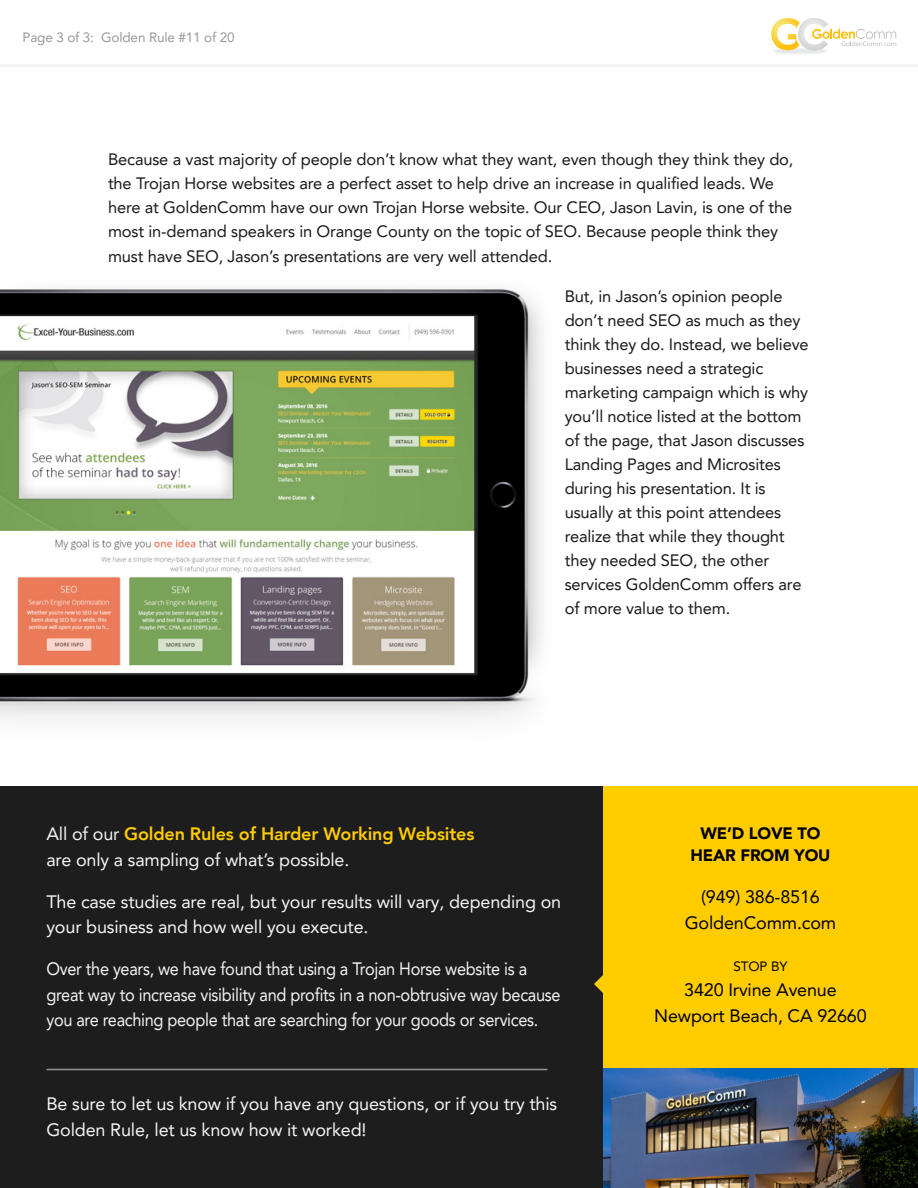
<style>
.page{position:relative;width:918px;height:1188px;background:#fff}
.page>*{position:absolute;margin:0;border:0;box-sizing:border-box;transform-origin:0 0}
.t1{font:18px/25.5px "Avenir LT";letter-spacing:-.01em;color:#f4f4f4}
.t2{font:18px/25.5px "Avenir LT";letter-spacing:-.01em;color:#f4f4f4;scale:.91 1}
.t3{font:18px/25.5px "Avenir LT";letter-spacing:-.01em;color:#000;text-align:center}
.t4{font:16.5px/24px "Avenir LT";letter-spacing:-.01em;color:#1a1a1a}
.t5{font:900 16.5px/22.5px "Avenir LT";letter-spacing:-.01em;color:#000;text-align:center}
.t6{font:13.5px "Avenir LT";letter-spacing:-.01em;color:#999}
.t7{font:13.5px "Avenir LT";letter-spacing:-.01em;color:#000}
.s1{font-weight:800;color:#fc0}
</style>
<div class="page">
<img style="left:773px;top:50px;width:54px;height:4px">
<svg style="left:771px;top:18px;width:125px;height:32px"></svg>
<hr style="left:0;top:64px;width:918px;height:4px;background:#f4f4f4">
<div style="left:0;top:786px;width:918px;height:402px;background:#1d1d1d"></div>
<div style="left:603px;top:786px;width:315px;height:402px;background:#fc0"></div>
<svg style="left:594px;top:975px;width:9px;height:18px"></svg>
<img style="left:603px;top:1068px;width:315px;height:120px">
<hr style="left:46px;top:1069px;width:502px;height:1px;background:#939598">
<img style="left:0;top:287px;width:542px;height:433px">
<p class="t6" style="left:22px;top:29px;width:214px">Page 3 of 3: Golden Rule #11 of 20</p>
<p class="t4" style="left:108px;top:148px;width:687px">Because a vast majority of people don’t know what they want, even though they think they do, the Trojan Horse websites are a perfect asset to help drive an increase in qualified leads. We here at GoldenComm have our own Trojan Horse website. Our CEO, Jason Lavin, is one of the most in-demand speakers in Orange County on the topic of SEO. Because people think they must have SEO, Jason’s presentations are very well attended.</p>
<p class="t4" style="left:565px;top:284px;width:246px">But, in Jason’s opinion people don’t need SEO as much as they think they do. Instead, we believe businesses need a strategic marketing campaign which is why you’ll notice listed at the bottom of the page, that Jason discusses<br>Landing Pages and Microsites during his presentation. It is usually at this point attendees realize that while they thought they needed SEO, the other services GoldenComm offers are of more value to them.</p>
<p class="t1" style="left:46px;top:821px;width:429px">All of our <span class="s1">Golden Rules of Harder Working Websites </span>are only a sampling of what’s possible.</p>
<p class="t1" style="left:46px;top:889px;width:516px">The case studies are real, but your results will vary, depending on your business and how well you execute.</p>
<p class="t2" style="left:46px;top:956px;width:567px">Over the years, we have found that using a Trojan Horse website is a great way to increase visibility and profits in a non-obtrusive way because you are reaching people that are searching for your goods or services.</p>
<p class="t1" style="left:46px;top:1091px;width:512px">Be sure to let us know if you have any questions, or if you try this<br>Golden Rule, let us know how it worked!</p>
<p class="t5" style="left:691px;top:822px;width:142px">WE’D LOVE TO<br>HEAR FROM YOU</p>
<p class="t3" style="left:685px;top:885px;width:153px">(949) 386-8516<br>GoldenComm.com</p>
<p class="t7" style="left:734px;top:958px;width:55px">STOP BY</p>
<p class="t3" style="left:654px;top:978px;width:214px">3420 Irvine Avenue<br>Newport Beach, CA 92660</p>
</div>
